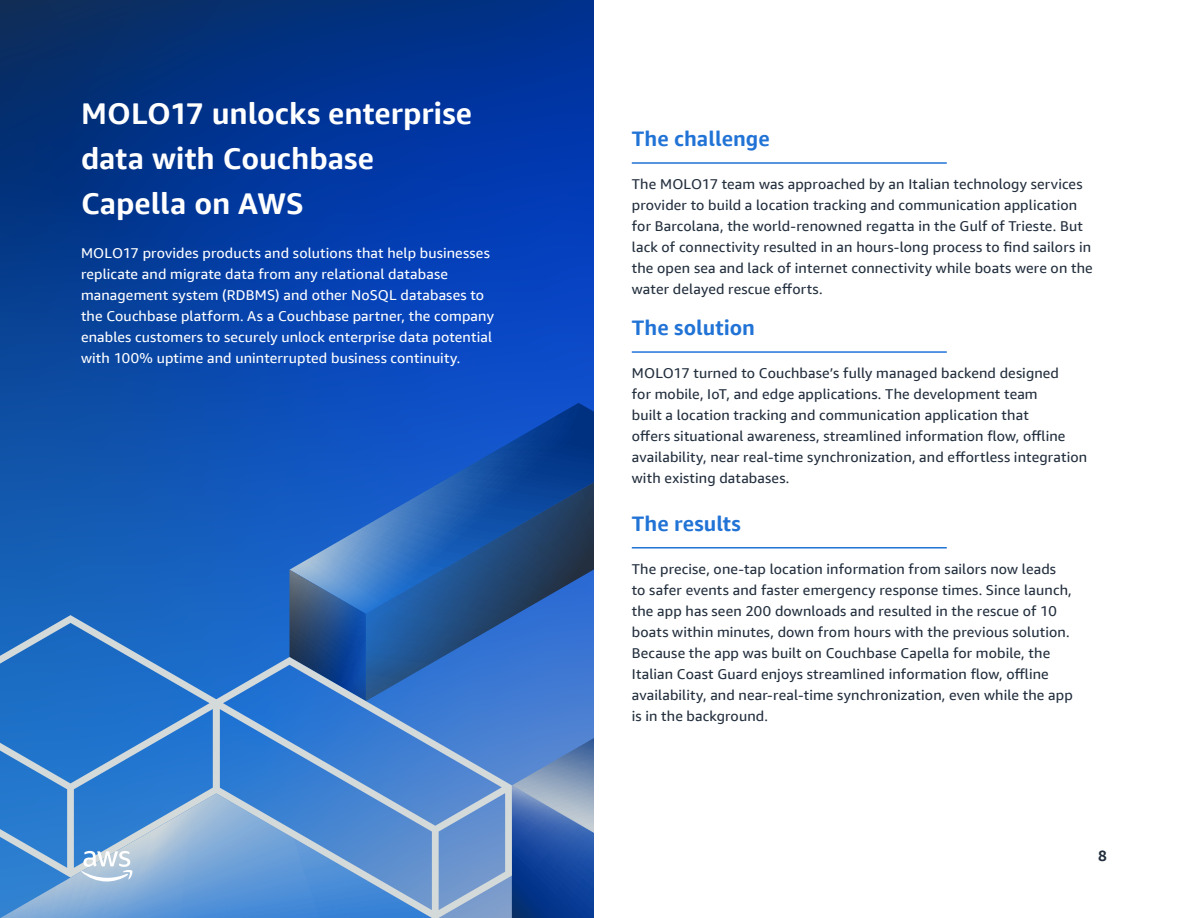
<style>
.page{position:relative;width:1188px;height:918px;background:#fff}
.page>*{position:absolute;margin:0;border:0;box-sizing:border-box;transform-origin:0 0}
.page_head{font:700 30px/45px "Amazon Ember Display";color:#fff}
.t1{font:700 21px "Amazon Ember Display";color:#2173d6}
.t2{font:700 15px "Amazon Ember Display";color:#232f3e}
.Body_Copy{font:14.25px/21px "Amazon Ember Display";letter-spacing:.01em;color:#232f3e}
.t3{font:14.25px/21px "Amazon Ember Display";letter-spacing:.01em;color:#fff}
</style>
<div class="page">
<svg style="left:0;top:0;width:594px;height:738px;background:#0842a2"></svg>
<svg style="left:0;top:878px;width:213px;height:40px;background:#6ca0d7"></svg>
<svg style="left:512px;top:738px;width:82px;height:180px;background:#4169ac"></svg>
<svg style="left:290px;top:403px;width:304px;height:167px;background:#1554ba"></svg>
<svg style="left:290px;top:570px;width:76px;height:87px;background:#386197"></svg>
<svg style="left:366px;top:482px;width:228px;height:219px;background:#275ca4"></svg>
<svg style="left:0;top:615px;width:220px;height:263px;background:#3c82cc"></svg>
<svg style="left:213px;top:657px;width:299px;height:261px;background:#548bd0"></svg>
<svg style="left:81px;top:851px;width:52px;height:30px"></svg>
<hr style="left:632px;top:162px;width:315px;height:2px;background:#2173d6">
<hr style="left:632px;top:351px;width:315px;height:2px;background:#2173d6">
<hr style="left:632px;top:547px;width:315px;height:2px;background:#2173d6">
<p class="page_head" style="left:81px;top:91px;width:393px">MOLO17 unlocks enterprise data with Couchbase<br>Capella on AWS</p>
<p class="t3" style="left:81px;top:242px;width:414px">MOLO17 provides products and solutions that help businesses replicate and migrate data from any relational database management system (RDBMS) and other NoSQL databases to the Couchbase platform. As a Couchbase partner, the company enables customers to securely unlock enterprise data potential with 100% uptime and uninterrupted business continuity.</p>
<p class="t1" style="left:632px;top:125px;width:139px">The challenge</p>
<p class="Body_Copy" style="left:632px;top:174px;width:463px">The MOLO17 team was approached by an Italian technology services provider to build a location tracking and communication application for Barcolana, the world-renowned regatta in the Gulf of Trieste. But lack of connectivity resulted in an hours-long process to find sailors in the open sea and lack of internet connectivity while boats were on the water delayed rescue efforts.</p>
<p class="t1" style="left:632px;top:314px;width:125px">The solution</p>
<p class="Body_Copy" style="left:632px;top:363px;width:457px">MOLO17 turned to Couchbase’s fully managed backend designed<br>for mobile, IoT, and edge applications. The development team<br>built a location tracking and communication application that<br>offers situational awareness, streamlined information flow, offline availability, near real-time synchronization, and effortless integration with existing databases.</p>
<p class="t1" style="left:632px;top:510px;width:111px">The results</p>
<p class="Body_Copy" style="left:632px;top:558px;width:443px">The precise, one-tap location information from sailors now leads to safer events and faster emergency response times. Since launch, the app has seen 200 downloads and resulted in the rescue of 10 boats within minutes, down from hours with the previous solution.<br>Because the app was built on Couchbase Capella for mobile, the Italian Coast Guard enjoys streamlined information flow, offline availability, and near-real-time synchronization, even while the app is in the background.</p>
<p class="t2" style="left:1098px;top:847px;width:10px">8</p>
</div>
